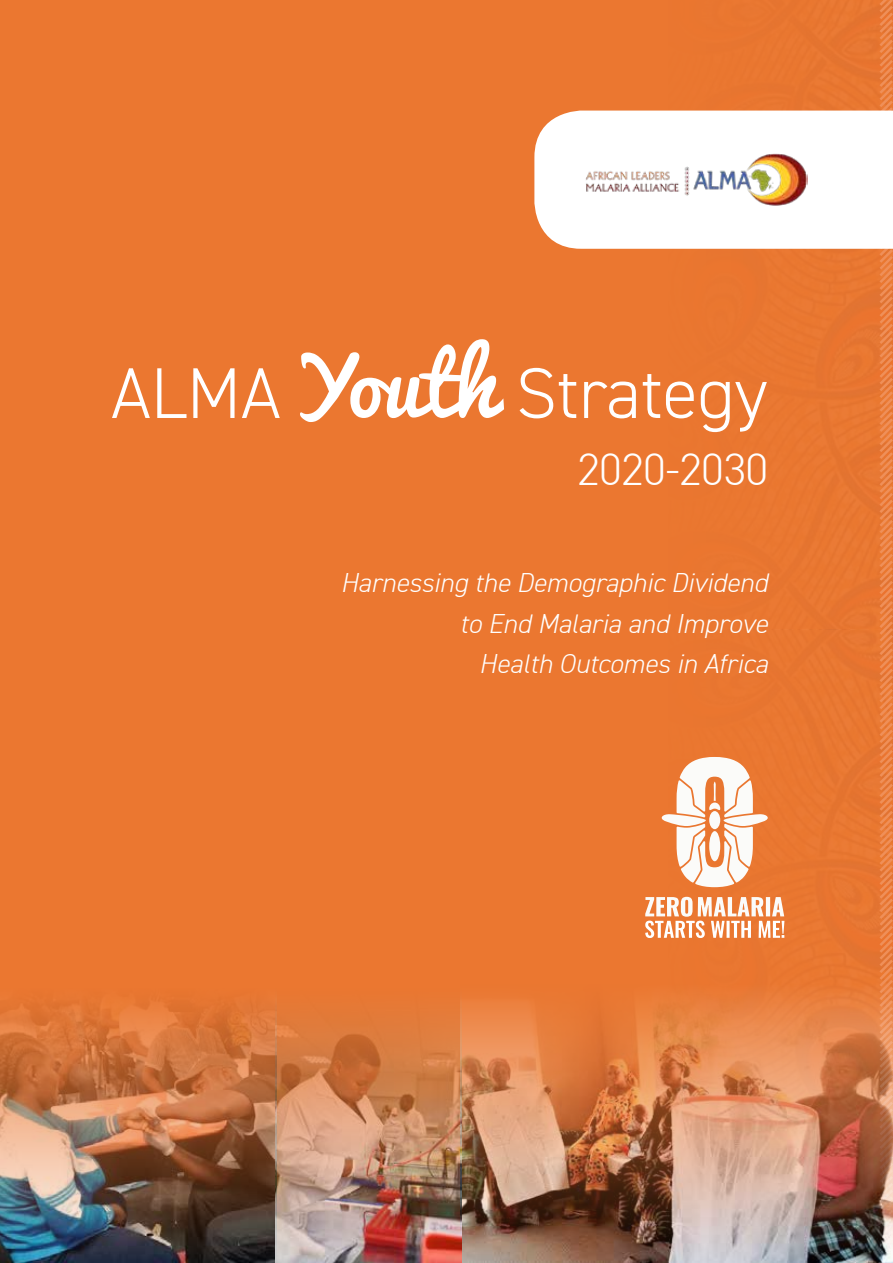
<style>
.page{position:relative;width:893px;height:1263px;background:#eb7730}
.page>*{position:absolute;margin:0;border:0;box-sizing:border-box;transform-origin:0 0}
.t1{font:300 72px "DIN2014 W03";color:#fff}
.t2{font:300 45px "DIN2014 W03";color:#fff}
.t3{font:italic 300 27px/40.5px "DIN2014 W03";color:#fff;text-align:right}
.s1{font-family:"Pacifico";font-weight:400;font-size:84px}
</style>
<div class="page">
<svg style="left:877px;top:0;width:16px;height:984px"></svg>
<div style="left:534px;top:111px;width:359px;height:138px;background:#fff"></div>
<img style="left:584px;top:153px;width:223px;height:54px">
<svg style="left:661px;top:757px;width:107px;height:130px"></svg>
<svg style="left:645px;top:897px;width:139px;height:41px"></svg>
<img style="left:0;top:998px;width:461px;height:265px">
<img style="left:461px;top:984px;width:432px;height:279px">
<h1 class="t1" style="left:111px;top:349px;width:658px">ALMA <span class="s1">Youth</span> Strategy</h1>
<h2 class="t2" style="left:577px;top:443px;width:192px">2020-2030</h2>
<p class="t3" style="left:341px;top:562px;width:429px">Harnessing the Demographic Dividend to End Malaria and Improve<br>Health Outcomes in Africa</p>
</div>
